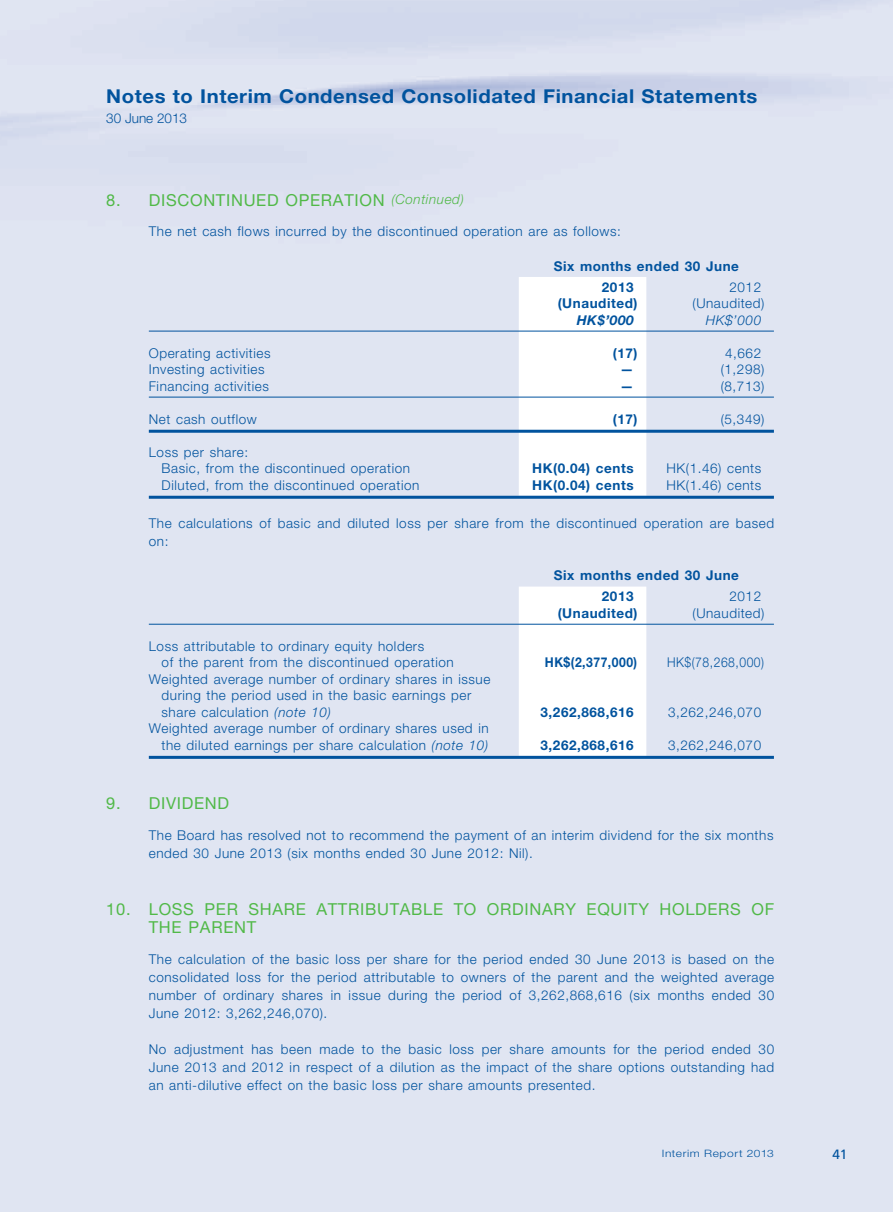
<style>
.page{position:relative;width:893px;height:1212px;background:#fff}
.page>*{position:absolute;margin:0;border:0;box-sizing:border-box;transform-origin:0 0}
.t1{font:700 19.2px "Helvetica Neue";letter-spacing:.03em;color:#01539e;scale:1.06 1}
.t2{font:16.5px/18px "Helvetica Neue";letter-spacing:.04em;color:#51b948}
.t3{font:300 13.5px/18px "Helvetica Neue";letter-spacing:.04em;color:#01539e}
.t4{font:700 13.5px/20.7px "Helvetica Neue";letter-spacing:.04em;color:#01539e}
.t5{font:300 13.5px "Helvetica Neue";letter-spacing:.04em;color:#01539e;scale:.9 1}
.t6{font:700 13.5px "Helvetica Neue";letter-spacing:.04em;color:#01539e;scale:.9 1}
.t7{font:300 13.5px "Helvetica Neue";color:#01539e}
.t8{font:italic 700 13.5px "Helvetica Neue";color:#01539e}
.t9{font:italic 300 13.5px "Helvetica Neue";color:#01539e}
.t10{font:13.5px "Frutiger";color:#01539e}
.t11{font:300 10.2px "Helvetica Neue";letter-spacing:.045em;color:#01539e;scale:1.18 1}
.s1{font-weight:300;font-style:italic;font-size:13.5px}
.s2{font-style:italic}
</style>
<div class="page">
<svg style="left:519px;top:330px;width:127px;height:166px"></svg>
<hr style="left:149px;top:331px;width:625px;height:1px;background:#01539e">
<hr style="left:149px;top:397px;width:625px;height:1px;background:#01539e">
<hr style="left:149px;top:430px;width:625px;height:3px;background:#01539e">
<hr style="left:149px;top:496px;width:625px;height:3px;background:#01539e">
<svg style="left:519px;top:586px;width:127px;height:170px"></svg>
<hr style="left:149px;top:624px;width:625px;height:1px;background:#01539e">
<hr style="left:149px;top:756px;width:625px;height:3px;background:#01539e">
<h1 class="t1" style="left:106px;top:84px;width:616px">Notes to Interim Condensed Consolidated Financial Statements</h1>
<p class="t7" style="left:106px;top:110px;width:82px">30 June 2013</p>
<p class="t2" style="left:106px;top:190px;width:359px">8. DISCONTINUED OPERATION <span class="s1">(Continued)</span></p>
<p class="t3" style="left:149px;top:222px;width:474px">The net cash flows incurred by the discontinued operation are as follows:</p>
<p class="t4" style="left:602px;top:255px;width:139px;text-indent:-48px">Six months ended 30 June<br>2013</p>
<p class="t3" style="left:729px;top:277px;width:33px">2012</p>
<p class="t4" style="left:558px;top:293px;width:81px">(Unaudited)</p>
<p class="t3" style="left:692px;top:294px;width:73px">(Unaudited)</p>
<p class="t8" style="left:577px;top:311px;width:58px">HK$’000</p>
<p class="t9" style="left:706px;top:312px;width:57px">HK$’000</p>
<p class="t3" style="left:149px;top:343px;width:123px">Operating activities</p>
<p class="t4" style="left:613px;top:342px;width:26px">(17)</p>
<p class="t3" style="left:725px;top:343px;width:38px">4,662</p>
<p class="t3" style="left:149px;top:360px;width:117px">Investing activities</p>
<p class="t4" style="left:620px;top:359px;width:15px">—</p>
<p class="t3" style="left:721px;top:360px;width:45px">(1,298)</p>
<p class="t3" style="left:149px;top:376px;width:122px">Financing activities</p>
<p class="t4" style="left:620px;top:375px;width:15px">—</p>
<p class="t3" style="left:721px;top:376px;width:45px">(8,713)</p>
<p class="t3" style="left:149px;top:409px;width:110px">Net cash outflow</p>
<p class="t4" style="left:613px;top:408px;width:26px">(17)</p>
<p class="t3" style="left:721px;top:409px;width:45px">(5,349)</p>
<p class="t3" style="left:162px;top:443px;width:250px;line-height:16.5px;text-indent:-13px">Loss per share:<br>Basic, from the discontinued operation</p>
<p class="t4" style="left:532px;top:458px;width:103px">HK(0.04) cents</p>
<p class="t3" style="left:667px;top:459px;width:96px">HK(1.46) cents</p>
<p class="t3" style="left:162px;top:475px;width:259px">Diluted, from the discontinued operation</p>
<p class="t4" style="left:532px;top:474px;width:103px">HK(0.04) cents</p>
<p class="t3" style="left:666px;top:475px;width:96px">HK(1.46) cents</p>
<p class="t3" style="left:149px;top:514px;width:627px">The calculations of basic and diluted loss per share from the discontinued operation are based on:</p>
<p class="t4" style="left:602px;top:565px;width:139px;text-indent:-48px">Six months ended 30 June<br>2013</p>
<p class="t3" style="left:729px;top:587px;width:33px">2012</p>
<p class="t3" style="left:162px;top:637px;width:294px;line-height:16.5px;text-indent:-13px">Loss attributable to ordinary equity holders<br>of the parent from the discontinued operation</p>
<p class="t3" style="left:162px;top:670px;width:330px;line-height:16.5px;text-indent:-13px">Weighted average number of ordinary shares in issue during the period used in the basic earnings per share calculation <span class="s2">(note 10)</span></p>
<p class="t3" style="left:149px;top:720px;width:341px;line-height:16.5px;text-align:right">Weighted average number of ordinary shares used in the diluted earnings per share calculation <span class="s2">(note 10)</span></p>
<p class="t4" style="left:558px;top:602px;width:81px">(Unaudited)</p>
<p class="t3" style="left:692px;top:603px;width:73px">(Unaudited)</p>
<p class="t6" style="left:545px;top:654px;width:104px">HK$(2,377,000)</p>
<p class="t5" style="left:667px;top:654px;width:109px">HK$(78,268,000)</p>
<p class="t4" style="left:540px;top:701px;width:95px">3,262,868,616</p>
<p class="t3" style="left:668px;top:702px;width:95px">3,262,246,070</p>
<p class="t4" style="left:540px;top:734px;width:95px">3,262,868,616</p>
<p class="t3" style="left:668px;top:735px;width:95px">3,262,246,070</p>
<p class="t2" style="left:106px;top:794px;width:124px">9. DIVIDEND</p>
<p class="t3" style="left:149px;top:826px;width:626px">The Board has resolved not to recommend the payment of an interim dividend for the six months ended 30 June 2013 (six months ended 30 June 2012: Nil).</p>
<p class="t2" style="left:149px;top:900px;width:627px;text-indent:-43px">10. LOSS PER SHARE ATTRIBUTABLE TO ORDINARY EQUITY HOLDERS OF<br>THE PARENT</p>
<p class="t3" style="left:149px;top:950px;width:627px;text-align:justify">The calculation of the basic loss per share for the period ended 30 June 2013 is based on the consolidated loss for the period attributable to owners of the parent and the weighted average number of ordinary shares in issue during the period of 3,262,868,616 (six months ended 30<br>June 2012: 3,262,246,070).</p>
<p class="t3" style="left:149px;top:1040px;width:627px;text-align:justify">No adjustment has been made to the basic loss per share amounts for the period ended 30<br>June 2013 and 2012 in respect of a dilution as the impact of the share options outstanding had an anti-dilutive effect on the basic loss per share amounts presented.</p>
<p class="t11" style="left:662px;top:1147px;width:96px">Interim Report 2013</p>
<p class="t10" style="left:832px;top:1146px;width:16px">41</p>
</div>
